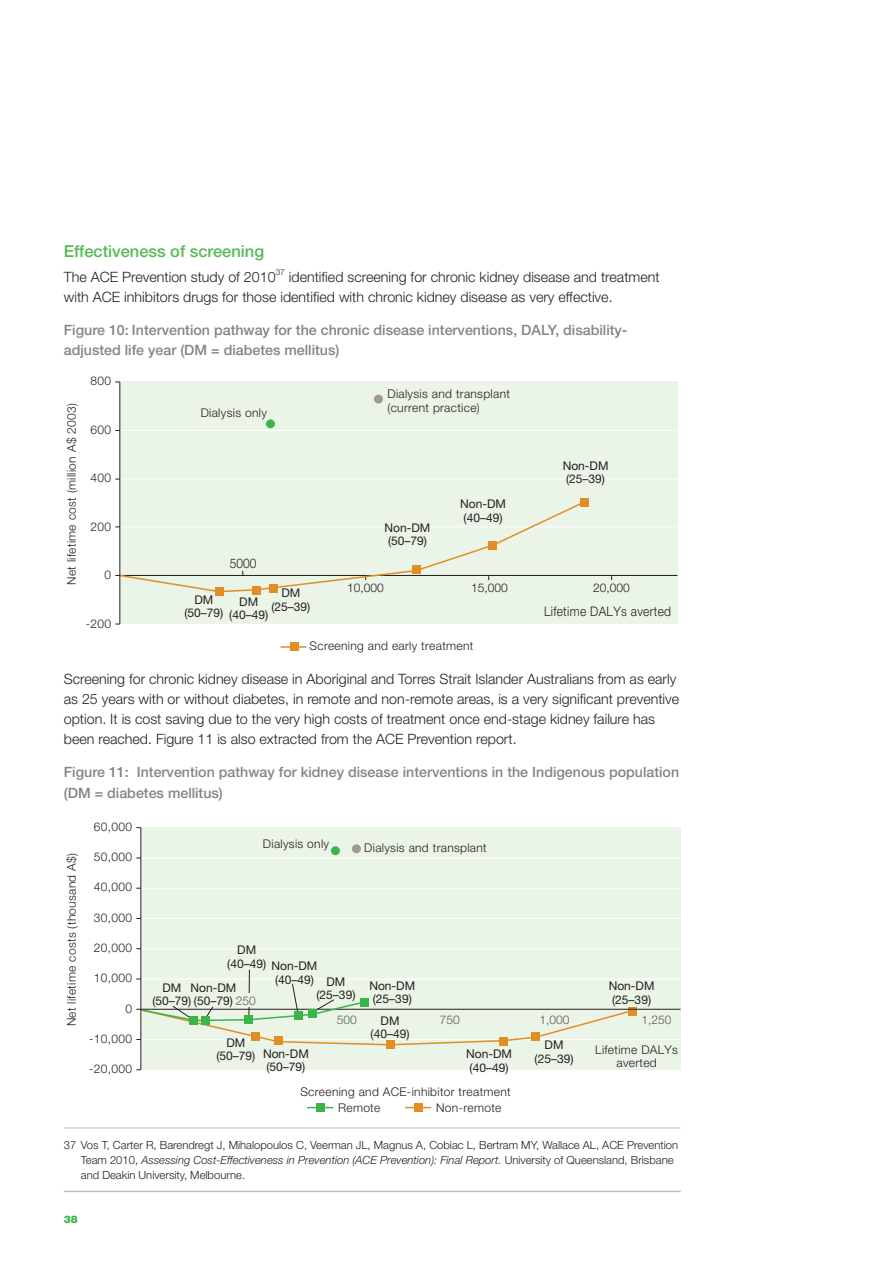
<style>
.page{position:relative;width:893px;height:1263px;background:#fff}
.page>*{position:absolute;margin:0;border:0;box-sizing:border-box;transform-origin:0 0}
.t1{font:500 16.5px "Helvetica Neue LT";color:#57ba56}
.t2{font:300 14.25px/20.2px "Helvetica Neue LT";color:#231f20}
.t3{font:500 14.25px/20.2px "Helvetica Neue LT";color:#8a8380}
.t4{font:300 13.2px "Helvetica Neue LT";letter-spacing:.025em;color:#231f20;scale:.91 1}
.t5{font:300 12px/14.4px "Helvetica Neue LT";letter-spacing:.025em;color:#231f20}
.t6{font:12px/13.5px "Helvetica Neue LT";color:#231f20}
.t7{font:300 12px "Helvetica Neue LT";color:#58595b}
.t8{font:300 11.25px/15px "Helvetica Neue LT";color:#231f20}
.t9{font:900 10.5px "Helvetica Neue LT";color:#39b54a}
.t10{font:300 8.25px "Helvetica Neue LT";color:#231f20}
.s1{font-weight:300;color:#58595b}
.s2{font-style:italic}
</style>
<div class="page">
<hr style="left:64px;top:1191px;width:616px;height:1px;background:#bbbdc0">
<hr style="left:64px;top:1128px;width:616px;height:1px;background:#bbbdc0">
<div style="left:120px;top:382px;width:557px;height:242px;background:#eaf4e7"></div>
<hr style="left:120px;top:527px;width:557px;height:1px;background:#fff">
<hr style="left:120px;top:479px;width:557px;height:1px;background:#fff">
<hr style="left:120px;top:430px;width:557px;height:1px;background:#fff">
<div style="left:580px;top:499px;width:9px;height:8px;background:#e18e25"></div>
<div style="left:252px;top:586px;width:8px;height:8px;background:#e18e25"></div>
<div style="left:215px;top:587px;width:9px;height:8px;background:#e18e25"></div>
<hr style="left:120px;top:575px;width:557px;height:1px;background:#231f20">
<div style="left:266px;top:419px;width:9px;height:9px;background:#39b54a;border-radius:50%"></div>
<div style="left:374px;top:395px;width:9px;height:9px;background:#a39994;border-radius:50%"></div>
<hr style="left:280px;top:646px;width:26px;height:2px;background:#e18e25">
<div style="left:290px;top:643px;width:8px;height:8px;background:#e18e25"></div>
<svg style="left:115px;top:500px;width:471px;height:93px"></svg>
<hr style="left:119px;top:382px;width:1px;height:242px;background:#231f20">
<div style="left:141px;top:827px;width:539px;height:243px;background:#eaf4e7"></div>
<hr style="left:141px;top:1039px;width:539px;height:1px;background:#fff">
<hr style="left:141px;top:979px;width:539px;height:1px;background:#fff">
<hr style="left:141px;top:948px;width:539px;height:1px;background:#fff">
<hr style="left:141px;top:918px;width:539px;height:1px;background:#fff">
<hr style="left:141px;top:888px;width:539px;height:1px;background:#fff">
<hr style="left:141px;top:857px;width:539px;height:1px;background:#fff">
<div style="left:352px;top:844px;width:9px;height:9px;background:#a39994;border-radius:50%"></div>
<svg style="left:307px;top:1107px;width:26px;height:1px"></svg>
<svg style="left:405px;top:1107px;width:26px;height:1px"></svg>
<div style="left:414px;top:1103px;width:9px;height:9px;background:#e18e25"></div>
<div style="left:385px;top:1040px;width:9px;height:9px;background:#e18e25"></div>
<svg style="left:634px;top:1007px;width:3px;height:9px"></svg>
<hr style="left:140px;top:828px;width:1px;height:242px;background:#231f20">
<hr style="left:141px;top:1009px;width:539px;height:1px;background:#231f20">
<svg style="left:136px;top:969px;width:498px;height:77px"></svg>
<div style="left:331px;top:846px;width:9px;height:9px;background:#39b54a;border-radius:50%"></div>
<div style="left:316px;top:1103px;width:9px;height:9px;background:#39b54a"></div>
<div style="left:359px;top:998px;width:9px;height:9px;background:#39b54a"></div>
<div style="left:308px;top:1009px;width:9px;height:9px;background:#39b54a"></div>
<div style="left:201px;top:1016px;width:9px;height:9px;background:#39b54a"></div>
<div style="left:189px;top:1016px;width:9px;height:9px;background:#39b54a"></div>
<div style="left:293px;top:1011px;width:9px;height:9px;background:#39b54a"></div>
<div style="left:244px;top:1015px;width:9px;height:9px;background:#39b54a"></div>
<p class="t1" style="left:64px;top:246px;width:202px">Effectiveness of screening</p>
<p class="t2" style="left:64px;top:268px;width:213px">The ACE Prevention study of 2010</p>
<p class="t10" style="left:276px;top:269px;width:11px">37</p>
<p class="t2" style="left:64px;top:268px;width:597px;text-indent:225px">identified screening for chronic kidney disease and treatment with ACE inhibitors drugs for those identified with chronic kidney disease as very effective.</p>
<p class="t3" style="left:64px;top:322px;width:565px">Figure 10: Intervention pathway for the chronic disease interventions, DALY, disability&shy;adjusted life year (DM = diabetes mellitus)</p>
<p class="t5" style="left:66px;top:585px;width:184px;rotate:-90deg">Net lifetime cost (million A$ 2003)</p>
<p class="t5" style="left:90px;top:375px;width:22px">800</p>
<p class="t5" style="left:90px;top:424px;width:22px">600</p>
<p class="t5" style="left:90px;top:472px;width:22px">400</p>
<p class="t5" style="left:90px;top:521px;width:22px">200</p>
<p class="t5" style="left:104px;top:569px;width:8px">0</p>
<p class="t5" style="left:86px;top:618px;width:27px">-200</p>
<p class="t5" style="left:201px;top:407px;width:68px">Dialysis only</p>
<p class="t4" style="left:230px;top:558px;width:31px">5000</p>
<p class="t6" style="left:184px;top:594px;width:40px;text-align:center">DM (50–79)</p>
<p class="t6" style="left:229px;top:596px;width:40px;text-align:center">DM (40–49)</p>
<p class="t6" style="left:271px;top:588px;width:40px;text-align:center">DM (25–39)</p>
<p class="t5" style="left:387px;top:388px;width:124px">Dialysis and transplant (current practice)</p>
<p class="t6" style="left:384px;top:522px;width:47px">Non-DM (50–79)</p>
<p class="t6" style="left:460px;top:499px;width:47px">Non-DM (40–49)</p>
<p class="t6" style="left:562px;top:460px;width:47px">Non-DM (25–39)</p>
<p class="t5" style="left:347px;top:582px;width:38px">10,000</p>
<p class="t5" style="left:471px;top:582px;width:38px">15,000</p>
<p class="t5" style="left:593px;top:582px;width:38px">20,000</p>
<p class="t4" style="left:544px;top:607px;width:141px">Lifetime DALYs averted</p>
<p class="t5" style="left:309px;top:640px;width:165px">Screening and early treatment</p>
<p class="t2" style="left:64px;top:670px;width:617px">Screening for chronic kidney disease in Aboriginal and Torres Strait Islander Australians from as early as 25 years with or without diabetes, in remote and non-remote areas, is a very significant preventive option. It is cost saving due to the very high costs of treatment once end-stage kidney failure has been reached. Figure 11 is also extracted from the ACE Prevention report.</p>
<p class="t3" style="left:64px;top:764px;width:617px">Figure 11: Intervention pathway for kidney disease interventions in the Indigenous population (DM = diabetes mellitus)</p>
<p class="t5" style="left:66px;top:1026px;width:175px;rotate:-90deg">Net lifetime costs (thousand A$)</p>
<p class="t5" style="left:94px;top:821px;width:40px">60,000</p>
<p class="t5" style="left:94px;top:851px;width:40px">50,000</p>
<p class="t5" style="left:94px;top:881px;width:40px">40,000</p>
<p class="t5" style="left:94px;top:912px;width:40px">30,000</p>
<p class="t5" style="left:94px;top:942px;width:40px">20,000</p>
<p class="t5" style="left:94px;top:972px;width:40px">10,000</p>
<p class="t5" style="left:125px;top:1003px;width:8px">0</p>
<p class="t5" style="left:89px;top:1033px;width:45px">-10,000</p>
<p class="t5" style="left:89px;top:1063px;width:45px">-20,000</p>
<p class="t5" style="left:263px;top:838px;width:68px">Dialysis only</p>
<p class="t5" style="left:364px;top:842px;width:124px">Dialysis and transplant</p>
<p class="t6" style="left:227px;top:944px;width:92px;text-indent:10px">DM<br>(40–49) Non-DM</p>
<p class="t6" style="left:275px;top:974px;width:40px">(40–49)</p>
<p class="t6" style="left:316px;top:976px;width:40px;text-align:center">DM (25–39)</p>
<p class="t6" style="left:369px;top:980px;width:47px">Non-DM (25–39)</p>
<p class="t6" style="left:152px;top:982px;width:105px;text-indent:10px">DM<br>(50–79) (50–79) <span class="s1">250</span></p>
<p class="t6" style="left:190px;top:982px;width:47px">Non-DM</p>
<p class="t6" style="left:608px;top:980px;width:47px">Non-DM (25–39)</p>
<p class="t6" style="left:216px;top:1037px;width:40px;text-align:center">DM (50–79)</p>
<p class="t6" style="left:263px;top:1048px;width:47px">Non-DM (50–79)</p>
<p class="t7" style="left:336px;top:1016px;width:22px">500</p>
<p class="t7" style="left:440px;top:1016px;width:22px">750</p>
<p class="t7" style="left:539px;top:1016px;width:32px">1,000</p>
<p class="t7" style="left:641px;top:1016px;width:32px">1,250</p>
<p class="t6" style="left:370px;top:1015px;width:40px;text-align:center">DM (40–49)</p>
<p class="t6" style="left:534px;top:1039px;width:40px;text-align:center">DM (25–39)</p>
<p class="t5" style="left:595px;top:1044px;width:84px;line-height:13.5px;text-align:center">Lifetime DALYs averted</p>
<p class="t6" style="left:466px;top:1049px;width:47px">Non-DM (40–49)</p>
<p class="t5" style="left:300px;top:1086px;width:212px">Screening and ACE-inhibitor treatment</p>
<p class="t5" style="left:338px;top:1102px;width:44px">Remote</p>
<p class="t5" style="left:436px;top:1102px;width:67px">Non-remote</p>
<p class="t8" style="left:81px;top:1139px;width:599px;text-indent:-17px">37 Vos T, Carter R, Barendregt J, Mihalopoulos C, Veerman JL, Magnus A, Cobiac L, Bertram MY, Wallace AL, ACE Prevention<br>Team 2010, <span class="s2">Assessing Cost-Effectiveness in Prevention (ACE Prevention): Final Report.</span> University of Queensland, Brisbane and Deakin University, Melbourne.</p>
<p class="t9" style="left:64px;top:1215px;width:16px">38</p>
</div>
